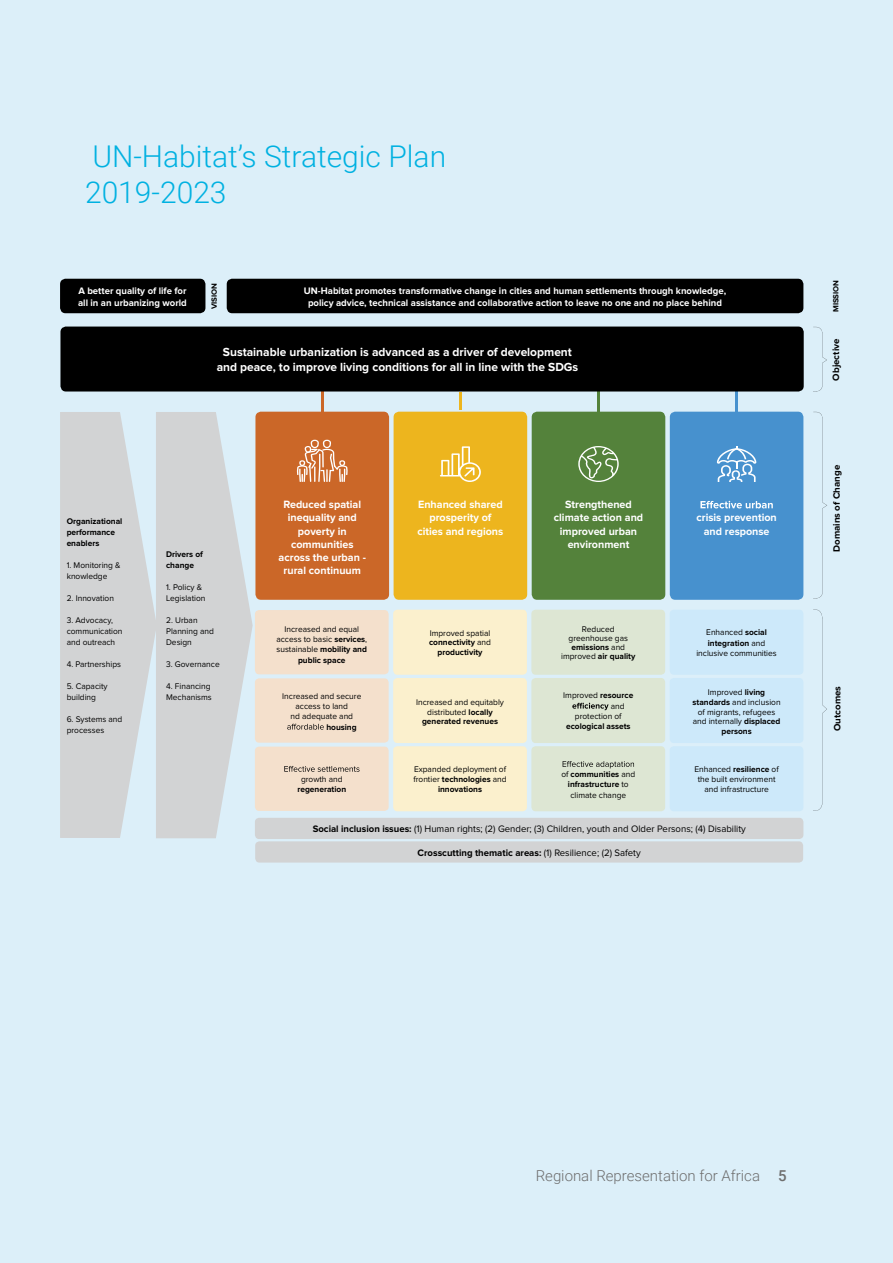
<style>
.page{position:relative;width:893px;height:1263px;background:#dceff9}
.page>*{position:absolute;margin:0;border:0;box-sizing:border-box;transform-origin:0 0}
.HEAD{font:300 30px/36px "Roboto";color:#00b1e1}
.t1{font:300 15px "Roboto";color:#6e6e6e}
.t2{font:700 12.15px/14.5px "Proxima Nova";color:#fff;text-align:center}
.t3{font:700 10.95px/13.2px "Proxima Nova";color:#fff;text-align:center}
.t4{font:700 9.75px/12.1px "Proxima Nova";color:#fff}
.t5{font:9.75px "Proxima Nova";color:#000}
.t6{font:700 9.75px "Proxima Nova";color:#000}
.t7{font:700 9.6px "Proxima Nova";color:#000}
.t8{font:8.55px/10.2px "Proxima Nova";color:#000;text-align:center}
.t9{font:700 8.55px/10.2px "Proxima Nova";color:#000;text-align:center}
.t10{font:700 7.8px "Proxima Nova";color:#000}
.s1{font-weight:700}
.s2{font-weight:400}
.s3{font-weight:500}
</style>
<div class="page">
<div style="left:393px;top:610px;width:134px;height:65px;background:#fbf0cd;border-radius:4px"></div>
<div style="left:393px;top:678px;width:134px;height:65px;background:#fbf0cd;border-radius:4px"></div>
<div style="left:393px;top:746px;width:134px;height:65px;background:#fbf0cd;border-radius:4px"></div>
<div style="left:531px;top:610px;width:134px;height:65px;background:#dde6d3;border-radius:4px"></div>
<div style="left:531px;top:678px;width:134px;height:65px;background:#dde6d3;border-radius:4px"></div>
<div style="left:531px;top:746px;width:134px;height:65px;background:#dde6d3;border-radius:4px"></div>
<div style="left:670px;top:610px;width:133px;height:65px;background:#cde9fa;border-radius:4px"></div>
<div style="left:670px;top:678px;width:133px;height:65px;background:#cde9fa;border-radius:4px"></div>
<div style="left:670px;top:746px;width:133px;height:65px;background:#cde9fa;border-radius:4px"></div>
<div style="left:255px;top:610px;width:134px;height:64px;background:#f4e0cc;border-radius:4px"></div>
<div style="left:255px;top:678px;width:134px;height:65px;background:#f4e0cc;border-radius:4px"></div>
<div style="left:255px;top:747px;width:134px;height:64px;background:#f4e0cc;border-radius:4px"></div>
<div style="left:255px;top:818px;width:548px;height:21px;background:#d2d3d4;border-radius:4px"></div>
<div style="left:255px;top:841px;width:548px;height:21px;background:#d2d3d4;border-radius:4px"></div>
<svg style="left:287px;top:724px;width:37px;height:6px"></svg>
<svg style="left:284px;top:766px;width:76px;height:6px"></svg>
<svg style="left:572px;top:703px;width:37px;height:7px"></svg>
<svg style="left:563px;top:761px;width:71px;height:7px"></svg>
<hr style="left:321px;top:391px;width:2px;height:21px;background:#cb6728">
<svg style="left:459px;top:392px;width:2px;height:17px"></svg>
<hr style="left:598px;top:391px;width:2px;height:21px;background:#54823b">
<hr style="left:736px;top:391px;width:2px;height:21px;background:#4791ce">
<div style="left:255px;top:412px;width:134px;height:188px;background:#cb6728;border-radius:6px"></div>
<div style="left:394px;top:412px;width:133px;height:188px;background:#edb51e;border-radius:6px"></div>
<div style="left:532px;top:412px;width:133px;height:188px;background:#54823b;border-radius:6px"></div>
<div style="left:670px;top:412px;width:133px;height:188px;background:#4791ce;border-radius:6px"></div>
<svg style="left:813px;top:610px;width:14px;height:201px"></svg>
<svg style="left:813px;top:412px;width:14px;height:186px"></svg>
<svg style="left:813px;top:327px;width:14px;height:65px"></svg>
<svg style="left:60px;top:412px;width:193px;height:426px"></svg>
<svg style="left:700px;top:501px;width:73px;height:7px"></svg>
<div style="left:60px;top:327px;width:744px;height:64px;background:#000;border-radius:6px"></div>
<div style="left:60px;top:279px;width:145px;height:34px;background:#000;border-radius:6px"></div>
<div style="left:227px;top:279px;width:576px;height:34px;background:#000;border-radius:6px"></div>
<svg style="left:440px;top:446px;width:41px;height:36px"></svg>
<svg style="left:578px;top:446px;width:41px;height:36px"></svg>
<svg style="left:717px;top:447px;width:39px;height:35px"></svg>
<svg style="left:297px;top:440px;width:51px;height:42px"></svg>
<p class="HEAD" style="left:85px;top:137px;width:363px">UN-Habitat’s Strategic Plan<br>2019-2023</p>
<p class="t10" style="left:211px;top:309px;width:28px;rotate:-90deg">VISION</p>
<p class="t10" style="left:832px;top:312px;width:34px;rotate:-90deg">MISSION</p>
<p class="t4" style="left:78px;top:285px;width:110px">A better quality of life for all in an urbanizing world</p>
<p class="t4" style="left:304px;top:285px;width:424px;text-align:center">UN-Habitat promotes transformative change in cities and human settlements through knowledge, policy advice, technical assistance and collaborative action to leave no one and no place behind</p>
<p class="t2" style="left:217px;top:345px;width:363px">Sustainable urbanization is advanced as a driver of development and peace, to improve living conditions for all in line with the SDGs</p>
<p class="t9" style="left:67px;top:516px;width:57px;line-height:10.9px;text-align:left">Organizational performance enablers</p>
<p class="t8" style="left:67px;top:560px;width:55px;line-height:10.9px;text-align:left">1. Monitoring &amp; knowledge</p>
<p class="t8" style="left:67px;top:593px;width:49px">2. Innovation</p>
<p class="t8" style="left:67px;top:615px;width:57px;line-height:10.9px;text-align:left">3. Advocacy, communication and outreach</p>
<p class="t8" style="left:67px;top:659px;width:56px">4. Partnerships</p>
<p class="t8" style="left:67px;top:681px;width:42px;line-height:10.9px;text-align:left">5. Capacity building</p>
<p class="t8" style="left:67px;top:714px;width:57px;line-height:10.9px;text-align:left">6. Systems and processes</p>
<p class="t9" style="left:166px;top:549px;width:38px;line-height:10.9px;text-align:left">Drivers of change</p>
<p class="t8" style="left:166px;top:582px;width:41px;line-height:10.9px;text-align:left">1. Policy &amp;<br>Legislation</p>
<p class="t8" style="left:166px;top:615px;width:49px;line-height:10.9px;text-align:left">2. Urban<br>Planning and<br>Design</p>
<p class="t8" style="left:166px;top:659px;width:55px">3. Governance</p>
<p class="t8" style="left:166px;top:681px;width:47px;line-height:10.9px;text-align:left">4. Financing<br>Mechanisms</p>
<p class="t3" style="left:279px;top:498px;width:89px">Reduced spatial inequality and poverty in communities across the urban - rural continuum</p>
<p class="t3" style="left:417px;top:498px;width:87px">Enhanced shared prosperity of cities and regions</p>
<p class="t3" style="left:554px;top:498px;width:91px">Strengthened climate action and improved urban environment</p>
<p class="t3" style="left:696px;top:512px;width:82px">crisis prevention and response</p>
<p class="t8" style="left:561px;top:625px;width:76px;line-height:9.1px">Reduced greenhouse gas <span class="s1">emissions</span> and improved <span class="s1">air quality</span></p>
<p class="t8" style="left:563px;top:691px;width:71px">Improved <span class="s1">resource</span></p>
<p class="t8" style="left:611px;top:701px;width:15px">and</p>
<p class="t8" style="left:575px;top:711px;width:48px">protection of</p>
<p class="t9" style="left:566px;top:721px;width:66px">ecological assets</p>
<p class="t8" style="left:276px;top:624px;width:92px">Increased and equal access to basic <span class="s1">services</span>, sustainable <span class="s1">mobility and public space</span></p>
<p class="t8" style="left:282px;top:691px;width:81px">Increased and secure</p>
<p class="t8" style="left:296px;top:701px;width:54px">access to land</p>
<p class="t8" style="left:291px;top:712px;width:64px">nd adequate and</p>
<p class="t9" style="left:326px;top:722px;width:32px">housing</p>
<p class="t8" style="left:696px;top:628px;width:82px">Enhanced <span class="s1">social integration</span> and inclusive communities</p>
<p class="t8" style="left:692px;top:688px;width:90px;line-height:9.8px">Improved <span class="s1">living standards</span> and inclusion of migrants, refugees and internally <span class="s1">displaced persons</span></p>
<p class="t8" style="left:694px;top:764px;width:86px">Enhanced <span class="s1">resilience</span> of the built environment and infrastructure</p>
<p class="t9" style="left:429px;top:628px;width:63px;line-height:9.8px"><span class="s2">Improved spatial </span>connectivity <span class="s2">and </span>productivity</p>
<p class="t8" style="left:416px;top:697px;width:89px;line-height:9.8px">Increased and equitably distributed <span class="s1">locally generated revenues</span></p>
<p class="t8" style="left:413px;top:764px;width:95px">Expanded deployment of frontier <span class="s1">technologies</span> and <span class="s1">innovations</span></p>
<p class="t9" style="left:561px;top:769px;width:75px"><span class="s2">of</span> communities <span class="s2">and </span>infrastructure <span class="s2">to climate change</span></p>
<p class="t9" style="left:297px;top:774px;width:50px"><span class="s2">growth and </span>regeneration</p>
<p class="t5" style="left:313px;top:824px;width:435px"><span class="s1">Social inclusion issues:</span> (1) Human rights; (2) Gender; (3) Children, youth and Older Persons; (4) Disability</p>
<p class="t6" style="left:418px;top:848px;width:225px">Crosscutting thematic areas: <span class="s2">(1) Resilience; (2) Safety</span></p>
<p class="t7" style="left:831px;top:380px;width:44px;rotate:-90deg">Objective</p>
<p class="t7" style="left:832px;top:552px;width:89px;rotate:-90deg">Domains of Change</p>
<p class="t7" style="left:833px;top:731px;width:47px;rotate:-90deg">Outcomes</p>
<h2 class="t1" style="left:536px;top:1165px;width:252px">Regional Representation for Africa <span class="s3">5</span></h2>
</div>
